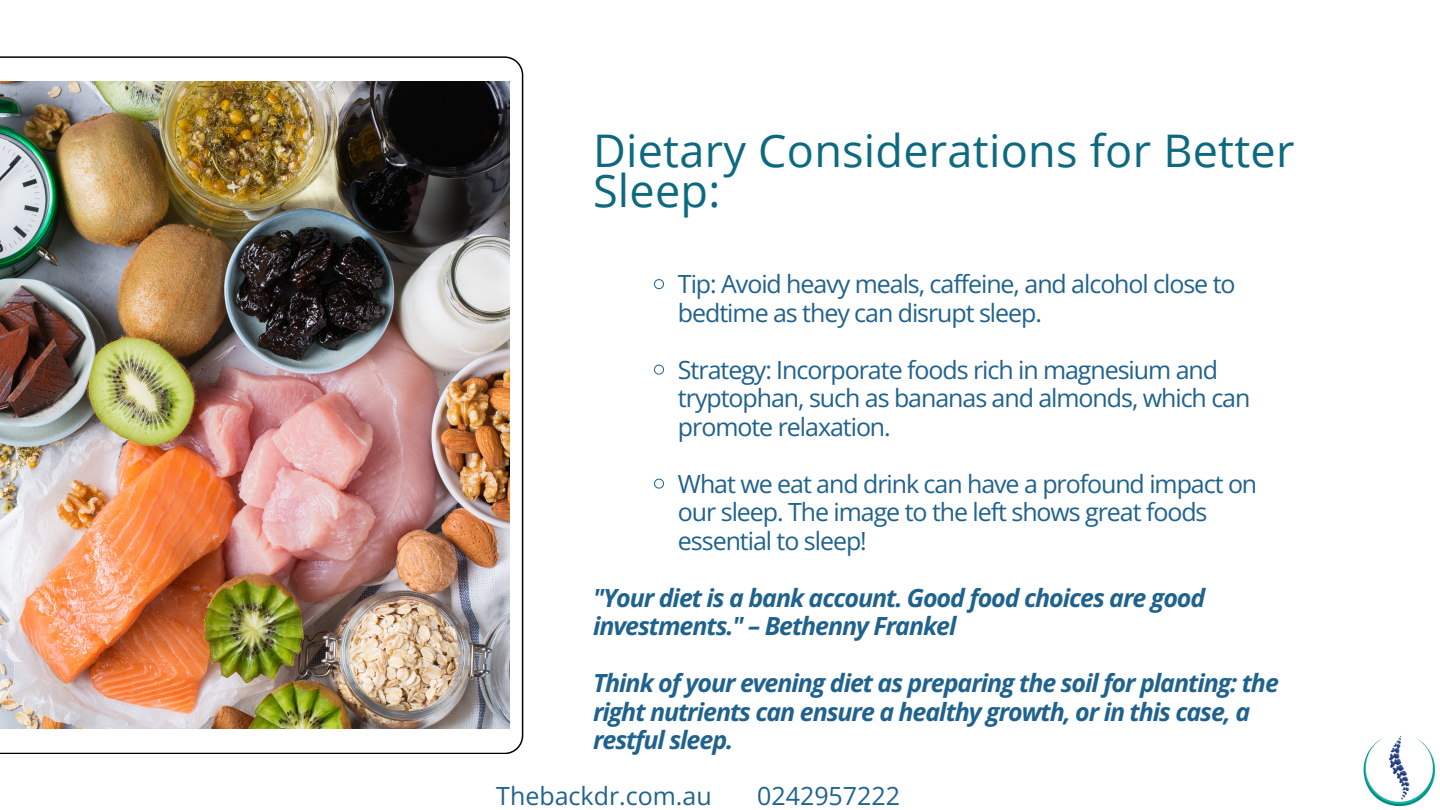
<style>
.page{position:relative;width:1440px;height:810px;background:#fff}
.page>*{position:absolute;margin:0;border:0;box-sizing:border-box;transform-origin:0 0}
.t1{font:45px/40.5px "Open Sans";letter-spacing:.005em;color:#0c6980}
.t2{font:25px/28.5px "Open Sans";letter-spacing:-.04em;color:#1f628e}
.t3{font:italic 700 25px/28.5px "Open Sans";letter-spacing:-.04em;color:#1f628e}
.t4{font:25px "Open Sans";color:#1f628e}
</style>
<div class="page">
<svg style="left:0;top:56px;width:523px;height:698px"></svg>
<img style="left:0;top:81px;width:510px;height:648px">
<svg style="left:654px;top:279px;width:10px;height:10px"></svg>
<svg style="left:654px;top:364px;width:10px;height:11px"></svg>
<svg style="left:654px;top:478px;width:10px;height:11px"></svg>
<img style="left:1363px;top:735px;width:73px;height:72px">
<h1 class="t1" style="left:593px;top:129px;width:703px">Dietary Considerations for Better<br>Sleep:</h1>
<p class="t2" style="left:678px;top:269px;width:559px">Tip: Avoid heavy meals, caffeine, and alcohol close to bedtime as they can disrupt sleep.</p>
<p class="t2" style="left:678px;top:355px;width:574px">Strategy: Incorporate foods rich in magnesium and tryptophan, such as bananas and almonds, which can promote relaxation.</p>
<p class="t2" style="left:678px;top:469px;width:581px">What we eat and drink can have a profound impact on our sleep. The image to the left shows great foods essential to sleep!</p>
<h2 class="t3" style="left:593px;top:583px;width:614px">"Your diet is a bank account. Good food choices are good investments." – Bethenny Frankel</h2>
<h2 class="t3" style="left:593px;top:668px;width:687px">Think of your evening diet as preparing the soil for planting: the right nutrients can ensure a healthy growth, or in this case, a restful sleep.</h2>
<p class="t4" style="left:496px;top:778px;width:217px">Thebackdr.com.au</p>
<p class="t4" style="left:757px;top:778px;width:144px">0242957222</p>
</div>
